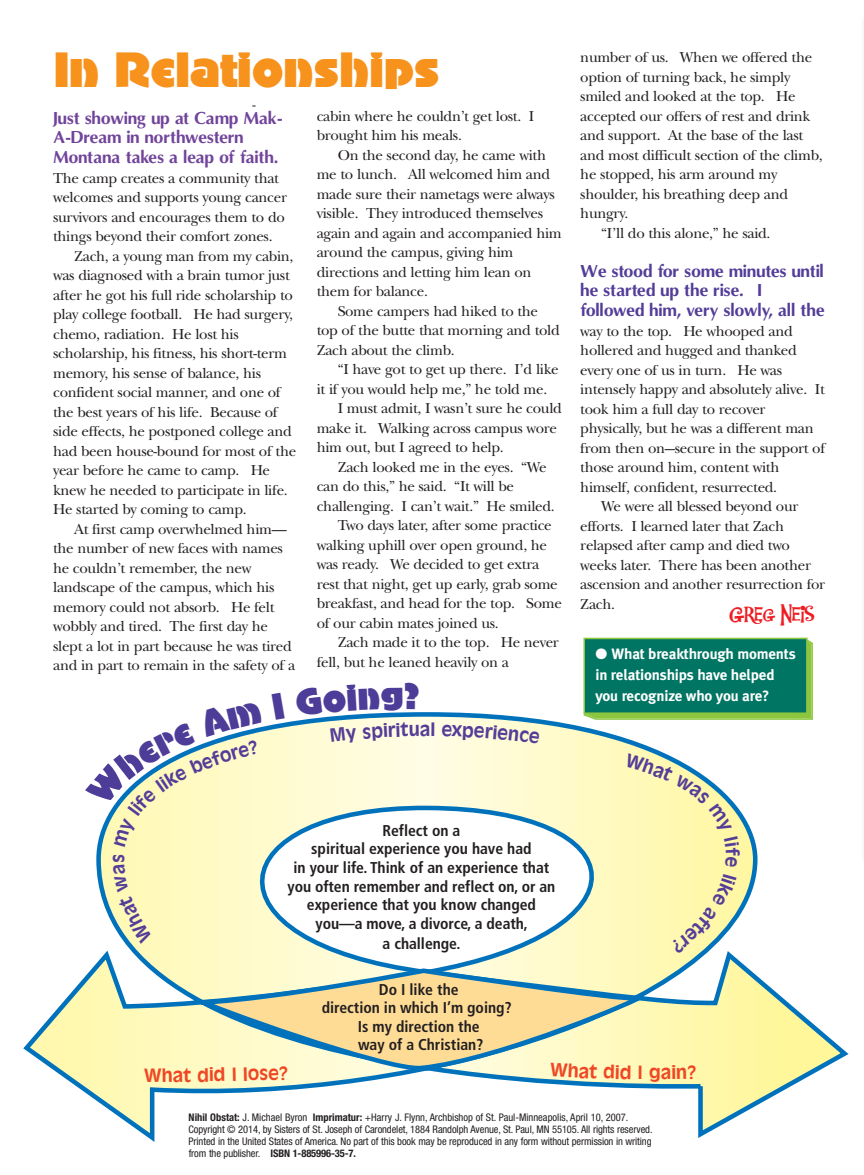
<style>
.page{position:relative;width:864px;height:1175px;background:#fff}
.page>*{position:absolute;margin:0;border:0;box-sizing:border-box;transform-origin:0 0}
.t1{font:48px "Advertisers Gothic";color:#f7931d}
.t2{font:21px "Funny Bone JF";letter-spacing:-.015em;color:#ee1d23}
.t3{font:700 18px "Incised 901 BT";color:#ef4725}
.t4{font:700 18px "Incised 901 BT";color:#533d98}
.t5{font:700 16.5px/19.5px "Omni";letter-spacing:-.025em;color:#533d98}
.t6{font:700 16.5px/19.5px "Omni";letter-spacing:-.025em;color:#71449b}
.t7{font:700 condensed 15.6px/18.6px "Frutiger";color:#231f20;text-align:center}
.t8{font:15px/19.5px "New Baskerville";letter-spacing:-.02em;color:#231f20}
.t9{font:700 15px/21px "Meta Plus";letter-spacing:-.01em;color:#fff}
.t10{font:condensed 10.5px/12px "Helvetica Neue";letter-spacing:-.01em;color:#231f20}
.s1{font-weight:700}
</style>
<div class="page">
<svg style="left:23px;top:712px;width:826px;height:429px"></svg>
<svg style="left:199px;top:966px;width:457px;height:110px"></svg>
<svg style="left:584px;top:640px;width:229px;height:80px"></svg>
<div style="left:585px;top:639px;width:221px;height:73px;background:#007563"></div>
<div style="left:584px;top:637px;width:224px;height:77px;border:2px solid #8bc63e"></div>
<img style="left:863px;top:216px;width:1px;height:641px">
<img style="left:863px;top:23px;width:1px;height:38px">
<img style="left:863px;top:61px;width:1px;height:155px">
<svg style="left:272px;top:712px;width:13px;height:7px"></svg>
<svg style="left:295px;top:712px;width:124px;height:4px"></svg>
<svg style="left:113px;top:855px;width:39px;height:89px"></svg>
<svg style="left:85px;top:712px;width:178px;height:135px"></svg>
<svg style="left:330px;top:727px;width:27px;height:16px"></svg>
<svg style="left:363px;top:722px;width:56px;height:18px"></svg>
<svg style="left:442px;top:724px;width:98px;height:20px"></svg>
<svg style="left:280px;top:1065px;width:8px;height:14px"></svg>
<svg style="left:550px;top:1062px;width:47px;height:16px"></svg>
<svg style="left:604px;top:1064px;width:27px;height:15px"></svg>
<svg style="left:672px;top:1065px;width:24px;height:14px"></svg>
<svg style="left:625px;top:753px;width:115px;height:113px"></svg>
<svg style="left:670px;top:873px;width:67px;height:81px"></svg>
<h1 class="t1" style="left:54px;top:40px;width:387px">In Relationships</h1>
<p class="t6" style="left:53px;top:108px;width:231px">Just showing up at Camp Mak-<br>A-Dream in northwestern<br>Montana takes a leap of faith.</p>
<p class="t8" style="left:53px;top:169px;width:227px">The camp creates a community that</p>
<p class="t8" style="left:53px;top:189px;width:235px">welcomes and supports young cancer</p>
<p class="t8" style="left:53px;top:208px;width:233px">survivors and encourages them to do</p>
<p class="t8" style="left:53px;top:228px;width:221px">things beyond their comfort zones.</p>
<p class="t8" style="left:74px;top:247px;width:221px">Zach, a young man from my cabin,</p>
<p class="t8" style="left:53px;top:267px;width:238px">was diagnosed with a brain tumor just</p>
<p class="t8" style="left:53px;top:286px;width:241px">after he got his full ride scholarship to</p>
<p class="t8" style="left:53px;top:306px;width:242px">play college football. He had surgery,</p>
<p class="t8" style="left:53px;top:325px;width:187px">chemo, radiation. He lost his</p>
<p class="t8" style="left:53px;top:345px;width:235px">scholarship, his fitness, his short-term</p>
<p class="t8" style="left:53px;top:364px;width:209px">memory, his sense of balance, his</p>
<p class="t8" style="left:53px;top:384px;width:229px">confident social manner, and one of</p>
<p class="t8" style="left:53px;top:403px;width:226px">the best years of his life. Because of</p>
<p class="t8" style="left:53px;top:423px;width:240px">side effects, he postponed college and</p>
<p class="t8" style="left:53px;top:442px;width:245px">had been house-bound for most of the</p>
<p class="t8" style="left:53px;top:462px;width:219px">year before he came to camp. He</p>
<p class="t8" style="left:53px;top:481px;width:236px">knew he needed to participate in life.</p>
<p class="t8" style="left:53px;top:501px;width:195px">He started by coming to camp.</p>
<p class="t8" style="left:74px;top:520px;width:214px">At first camp overwhelmed him—</p>
<p class="t8" style="left:53px;top:540px;width:231px">the number of new faces with names</p>
<p class="t8" style="left:53px;top:559px;width:200px">he couldn’t remember, the new</p>
<p class="t8" style="left:53px;top:579px;width:223px">landscape of the campus, which his</p>
<p class="t8" style="left:53px;top:598px;width:223px">memory could not absorb. He felt</p>
<p class="t8" style="left:53px;top:618px;width:216px">wobbly and tired. The first day he</p>
<p class="t8" style="left:53px;top:637px;width:240px">slept a lot in part because he was tired</p>
<p class="t8" style="left:53px;top:657px;width:244px">and in part to remain in the safety of a</p>
<p class="t8" style="left:317px;top:108px;width:219px">cabin where he couldn’t get lost. I brought him his meals.</p>
<p class="t8" style="left:338px;top:147px;width:210px">On the second day, he came with</p>
<p class="t8" style="left:317px;top:166px;width:235px">me to lunch. All welcomed him and</p>
<p class="t8" style="left:317px;top:186px;width:240px">made sure their nametags were always</p>
<p class="t8" style="left:317px;top:205px;width:228px">visible. They introduced themselves</p>
<p class="t8" style="left:317px;top:225px;width:247px">again and again and accompanied him</p>
<p class="t8" style="left:317px;top:244px;width:198px">around the campus, giving him</p>
<p class="t8" style="left:317px;top:264px;width:216px">directions and letting him lean on</p>
<p class="t8" style="left:317px;top:283px;width:113px">them for balance.</p>
<p class="t8" style="left:338px;top:303px;width:202px">Some campers had hiked to the</p>
<p class="t8" style="left:317px;top:322px;width:245px">top of the butte that morning and told</p>
<p class="t8" style="left:317px;top:342px;width:139px">Zach about the climb.</p>
<p class="t8" style="left:338px;top:361px;width:223px">“I have got to get up there. I’d like</p>
<p class="t8" style="left:317px;top:381px;width:232px">it if you would help me,” he told me.</p>
<p class="t8" style="left:338px;top:400px;width:226px">I must admit, I wasn’t sure he could</p>
<p class="t8" style="left:317px;top:420px;width:242px">make it. Walking across campus wore</p>
<p class="t8" style="left:317px;top:439px;width:189px">him out, but I agreed to help.</p>
<p class="t8" style="left:338px;top:459px;width:211px">Zach looked me in the eyes. “We</p>
<p class="t8" style="left:317px;top:478px;width:199px">can do this,” he said. “It will be</p>
<p class="t8" style="left:317px;top:498px;width:239px">challenging. I can’t wait.” He smiled.</p>
<p class="t8" style="left:338px;top:517px;width:216px">Two days later, after some practice</p>
<p class="t8" style="left:317px;top:537px;width:232px">walking uphill over open ground, he</p>
<p class="t8" style="left:317px;top:556px;width:224px">was ready. We decided to get extra</p>
<p class="t8" style="left:317px;top:576px;width:243px">rest that night, get up early, grab some</p>
<p class="t8" style="left:317px;top:595px;width:247px">breakfast, and head for the top. Some</p>
<p class="t8" style="left:317px;top:615px;width:184px">of our cabin mates joined us.</p>
<p class="t8" style="left:338px;top:634px;width:223px">Zach made it to the top. He never</p>
<p class="t8" style="left:317px;top:654px;width:194px">fell, but he leaned heavily on a</p>
<p class="t4" style="left:420px;top:722px;width:17px">al</p>
<p class="t8" style="left:580px;top:49px;width:233px">number of us. When we offered the</p>
<p class="t8" style="left:580px;top:69px;width:211px">option of turning back, he simply</p>
<p class="t8" style="left:580px;top:88px;width:217px">smiled and looked at the top. He</p>
<p class="t8" style="left:580px;top:108px;width:232px">accepted our offers of rest and drink</p>
<p class="t8" style="left:580px;top:127px;width:225px">and support. At the base of the last</p>
<p class="t8" style="left:580px;top:147px;width:244px">and most difficult section of the climb,</p>
<p class="t8" style="left:580px;top:166px;width:199px">he stopped, his arm around my</p>
<p class="t8" style="left:580px;top:186px;width:209px">shoulder, his breathing deep and</p>
<p class="t8" style="left:580px;top:205px;width:50px">hungry.</p>
<p class="t8" style="left:601px;top:225px;width:171px">“I’ll do this alone,” he said.</p>
<p class="t5" style="left:580px;top:261px;width:246px">We stood for some minutes until he started up the rise. I followed him, very slowly, all the</p>
<p class="t8" style="left:580px;top:322px;width:214px">way to the top. He whooped and</p>
<p class="t8" style="left:580px;top:342px;width:218px">hollered and hugged and thanked</p>
<p class="t8" style="left:580px;top:361px;width:203px">every one of us in turn. He was</p>
<p class="t8" style="left:580px;top:381px;width:246px">intensely happy and absolutely alive. It</p>
<p class="t8" style="left:580px;top:400px;width:187px">took him a full day to recover</p>
<p class="t8" style="left:580px;top:420px;width:235px">physically, but he was a different man</p>
<p class="t8" style="left:580px;top:439px;width:246px">from then on---secure in the support of</p>
<p class="t8" style="left:580px;top:459px;width:201px">those around him, content with</p>
<p class="t8" style="left:580px;top:478px;width:198px">himself, confident, resurrected.</p>
<p class="t8" style="left:601px;top:498px;width:199px">We were all blessed beyond our</p>
<p class="t8" style="left:580px;top:517px;width:205px">efforts. I learned later that Zach</p>
<p class="t8" style="left:580px;top:537px;width:211px">relapsed after camp and died two</p>
<p class="t8" style="left:580px;top:556px;width:232px">weeks later. There has been another</p>
<p class="t8" style="left:580px;top:576px;width:246px">ascension and another resurrection for</p>
<p class="t8" style="left:580px;top:595px;width:36px">Zach.</p>
<h2 class="t2" style="left:729px;top:602px;width:86px">Greg Neis</h2>
<p class="t9" style="left:596px;top:643px;width:202px">● What breakthrough moments in relationships have helped you recognize who you are?</p>
<p class="t7" style="left:288px;top:822px;width:269px">Reflect on a<br>spiritual experience you have had<br>in your life. Think of an experience that you often remember and reflect on, or an experience that you know changed you—a move, a divorce, a death,</p>
<p class="t7" style="left:383px;top:935px;width:80px">a challenge.</p>
<p class="t7" style="left:322px;top:981px;width:192px">Do I like the<br>direction in which I’m going?<br>Is my direction the<br>way of a Christian?</p>
<p class="t3" style="left:144px;top:1069px;width:137px;rotate:-1deg">What did I lose</p>
<p class="t3" style="left:638px;top:1065px;width:35px">I ga</p>
<p class="t10" style="left:189px;top:1111px;width:465px"><span class="s1">Nihil Obstat:</span> J. Michael Byron <span class="s1">Imprimatur:</span> +Harry J. Flynn, Archbishop of St. Paul-Minneapolis, April 10, 2007.<br>Copyright © 2014, by Sisters of St. Joseph of Carondelet, 1884 Randolph Avenue, St. Paul, MN 55105. All rights reserved.<br>Printed in the United States of America. No part of this book may be reproduced in any form without permission in writing from the publisher. <span class="s1">ISBN 1-885996-35-7.</span></p>
</div>
